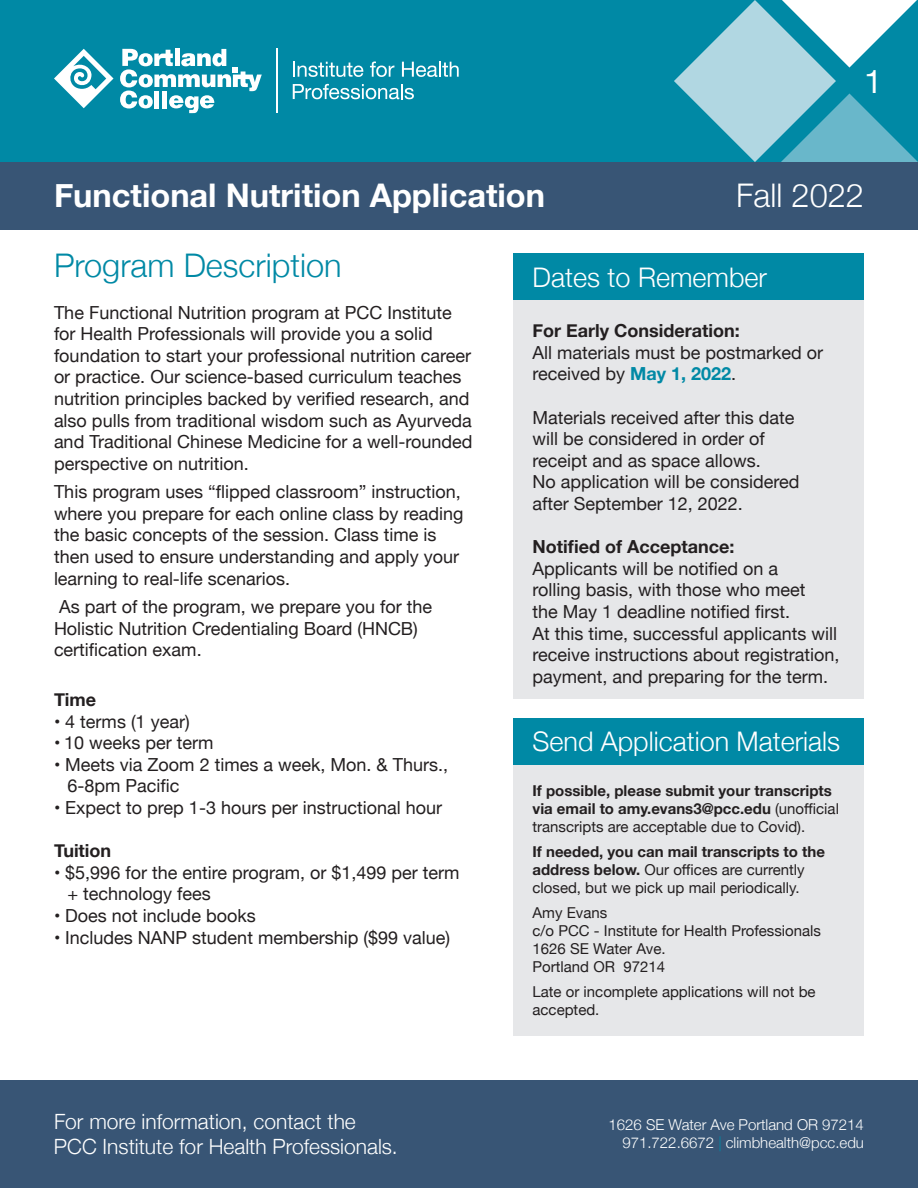
<style>
.page{position:relative;width:918px;height:1188px;background:#fff}
.page>*{position:absolute;margin:0;border:0;box-sizing:border-box;transform-origin:0 0}
.t1{font:700 32.55px "Helvetica Neue";color:#fff}
.t2{font:300 32.55px "Helvetica Neue";color:#0089a5}
.t3{font:300 32.55px "Helvetica Neue";color:#fff}
.t4{font:32.55px "Helvetica Neue";color:#fff}
.t5{font:300 27px "Helvetica Neue";color:#fff}
.t6{font:300 21px/25.2px "Helvetica Neue";color:#fff}
.t7{font:18px/21.6px "Helvetica Neue";color:#231f20}
.t8{font:700 18px "Helvetica Neue";color:#231f20}
.t9{font:15px/18px "Helvetica Neue";color:#231f20}
.t10{font:700 15px/18px "Helvetica Neue";color:#231f20}
.t11{font:300 15px/18px "Helvetica Neue";color:#fff;text-align:right}
.s1{font-weight:700;color:#0089a5}
.s2{font-weight:400}
.s3{font-weight:700}
.s4{color:#0089a5}
</style>
<div class="page">
<div style="left:0;top:0;width:918px;height:162px;background:#0089a5"></div>
<div style="left:0;top:162px;width:918px;height:68px;background:#385575"></div>
<div style="left:0;top:1080px;width:918px;height:108px;background:#385575"></div>
<svg style="left:674px;top:0;width:244px;height:162px"></svg>
<svg style="left:120px;top:49px;width:142px;height:64px"></svg>
<svg style="left:54px;top:49px;width:60px;height:59px"></svg>
<hr style="left:276px;top:49px;width:2px;height:64px;background:#fff">
<svg style="left:293px;top:62px;width:70px;height:15px"></svg>
<svg style="left:370px;top:61px;width:24px;height:16px"></svg>
<svg style="left:402px;top:62px;width:57px;height:15px"></svg>
<svg style="left:293px;top:84px;width:121px;height:15px"></svg>
<div style="left:513px;top:300px;width:351px;height:399px;background:#e6e7e9"></div>
<div style="left:513px;top:765px;width:351px;height:271px;background:#e6e7e9"></div>
<div style="left:513px;top:254px;width:351px;height:46px;background:#0089a5"></div>
<div style="left:513px;top:718px;width:351px;height:47px;background:#0089a5"></div>
<p class="t1" style="left:54px;top:170px;width:493px">Functional Nutrition Application</p>
<h1 class="t4" style="left:864px;top:58px;width:20px">1</h1>
<p class="t3" style="left:736px;top:170px;width:129px">Fall 2022</p>
<p class="t2" style="left:54px;top:239px;width:289px">Program Description</p>
<p class="t7" style="left:54px;top:302px;width:420px">The Functional Nutrition program at PCC Institute for Health Professionals will provide you a solid foundation to start your professional nutrition career or practice. Our science-based curriculum teaches nutrition principles backed by verified research, and also pulls from traditional wisdom such as Ayurveda and Traditional Chinese Medicine for a well-rounded perspective on nutrition.</p>
<p class="t7" style="left:54px;top:482px;width:411px">This program uses “flipped classroom” instruction, where you prepare for each online class by reading the basic concepts of the session. Class time is then used to ensure understanding and apply your learning to real-life scenarios.</p>
<p class="t7" style="left:54px;top:597px;width:380px">As part of the program, we prepare you for the<br>Holistic Nutrition Credentialing Board (HNCB) certification exam.</p>
<p class="t8" style="left:54px;top:686px;width:44px">Time</p>
<p class="t7" style="left:54px;top:711px;width:137px">• 4 terms (1 year)</p>
<p class="t7" style="left:54px;top:733px;width:161px">• 10 weeks per term</p>
<p class="t7" style="left:68px;top:755px;width:382px;text-indent:-14px">• Meets via Zoom 2 times a week, Mon. &amp; Thurs.,<br>6-8pm Pacific</p>
<p class="t7" style="left:54px;top:798px;width:390px">• Expect to prep 1-3 hours per instructional hour</p>
<p class="t8" style="left:54px;top:837px;width:59px">Tuition</p>
<p class="t7" style="left:68px;top:863px;width:393px;text-indent:-14px">• $5,996 for the entire program, or $1,499 per term + technology fees</p>
<p class="t7" style="left:54px;top:906px;width:203px">• Does not include books</p>
<p class="t7" style="left:54px;top:927px;width:398px">• Includes NANP student membership ($99 value)</p>
<p class="t5" style="left:533px;top:255px;width:236px">Dates to Remember</p>
<p class="t8" style="left:533px;top:317px;width:209px">For Early Consideration:</p>
<p class="t7" style="left:533px;top:343px;width:292px">All materials must be postmarked or received by <span class="s1">May 1, 2022</span>.</p>
<p class="t7" style="left:533px;top:407px;width:269px">Materials received after this date will be considered in order of receipt and as space allows.<br>No application will be considered after September 12, 2022.</p>
<p class="t8" style="left:533px;top:533px;width:203px">Notified of Acceptance:</p>
<p class="t7" style="left:533px;top:559px;width:309px">Applicants will be notified on a<br>rolling basis, with those who meet<br>the May 1 deadline notified first.<br>At this time, successful applicants will receive instructions about registration, payment, and preparing for the term.</p>
<p class="t5" style="left:533px;top:720px;width:309px">Send Application Materials</p>
<p class="t10" style="left:533px;top:782px;width:308px">If possible, please submit your transcripts via email to amy.evans3@pcc.edu <span class="s2">(unofficial transcripts are acceptable due to Covid).</span></p>
<p class="t9" style="left:533px;top:844px;width:294px"><span class="s3">If needed, you can mail transcripts to the address below.</span> Our offices are currently closed, but we pick up mail periodically.</p>
<p class="t9" style="left:533px;top:904px;width:290px">Amy Evans<br>c/o PCC - Institute for Health Professionals<br>1626 SE Water Ave.<br>Portland OR 97214</p>
<p class="t9" style="left:533px;top:983px;width:285px">Late or incomplete applications will not be accepted.</p>
<p class="t6" style="left:54px;top:1107px;width:345px">For more information, contact the<br>PCC Institute for Health Professionals.</p>
<p class="t11" style="left:609px;top:1115px;width:257px">1626 SE Water Ave Portland OR 97214<br>971.722.6672 <span class="s4">|</span> climbhealth@pcc.edu</p>
</div>
